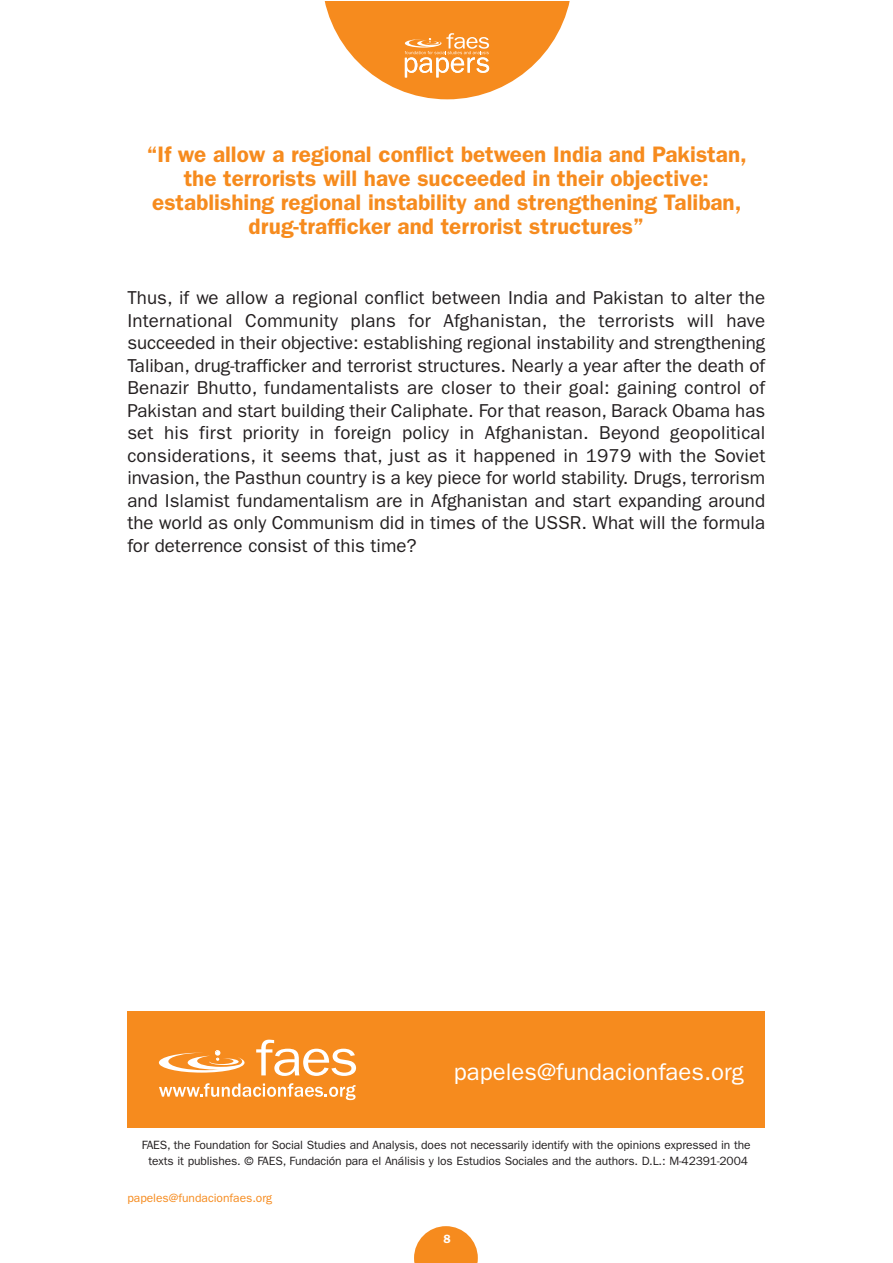
<style>
.page{position:relative;width:893px;height:1263px;background:#fff}
.page>*{position:absolute;margin:0;border:0;box-sizing:border-box;transform-origin:0 0}
.t1{font:24px "Franklin Gothic";color:#fff}
.t2{font:600 22.5px/24px "Franklin Gothic";color:#f68b1e;text-align:center}
.t3{font:18.75px/22.5px "Franklin Gothic";color:#231f20;text-align:justify}
.t4{font:12px/16.5px "Franklin Gothic";letter-spacing:-.01em;color:#231f20;text-align:center}
.t5{font:12px "Franklin Gothic";color:#f68b1e}
.t6{font:600 12px "Franklin Gothic";color:#fff}
</style>
<div class="page">
<svg style="left:325px;top:2px;width:245px;height:97px"></svg>
<svg style="left:414px;top:1226px;width:64px;height:37px"></svg>
<div style="left:127px;top:1011px;width:638px;height:117px;background:#f68b1e"></div>
<svg style="left:159px;top:1083px;width:197px;height:17px"></svg>
<svg style="left:256px;top:1039px;width:100px;height:37px"></svg>
<svg style="left:159px;top:1050px;width:85px;height:23px"></svg>
<p class="t2" style="left:147px;top:145px;width:601px">“If we allow a regional conflict between India and Pakistan, the terrorists will have succeeded in their objective: establishing regional instability and strengthening Taliban, drug-trafficker and terrorist structures”</p>
<p class="t3" style="left:127px;top:288px;width:639px">Thus, if we allow a regional conflict between India and Pakistan to alter the International Community plans for Afghanistan, the terrorists will have succeeded in their objective: establishing regional instability and strengthening Taliban, drug-trafficker and terrorist structures. Nearly a year after the death of Benazir Bhutto, fundamentalists are closer to their goal: gaining control of Pakistan and start building their Caliphate. For that reason, Barack Obama has set his first priority in foreign policy in Afghanistan. Beyond geopolitical considerations, it seems that, just as it happened in 1979 with the Soviet invasion, the Pasthun country is a key piece for world stability. Drugs, terrorism and Islamist fundamentalism are in Afghanistan and start expanding around the world as only Communism did in times of the USSR. What will the formula for deterrence consist of this time?</p>
<p class="t1" style="left:454px;top:1063px;width:291px">papeles@fundacionfaes.org</p>
<p class="t4" style="left:142px;top:1137px;width:610px">FAES, the Foundation for Social Studies and Analysis, does not necessarily identify with the opinions expressed in the texts it publishes. © FAES, Fundación para el Análisis y los Estudios Sociales and the authors. D.L.: M-42391-2004</p>
<p class="t5" style="left:127px;top:1194px;width:146px">papeles@fundacionfaes.org</p>
<p class="t6" style="left:443px;top:1235px;width:9px">8</p>
</div>
